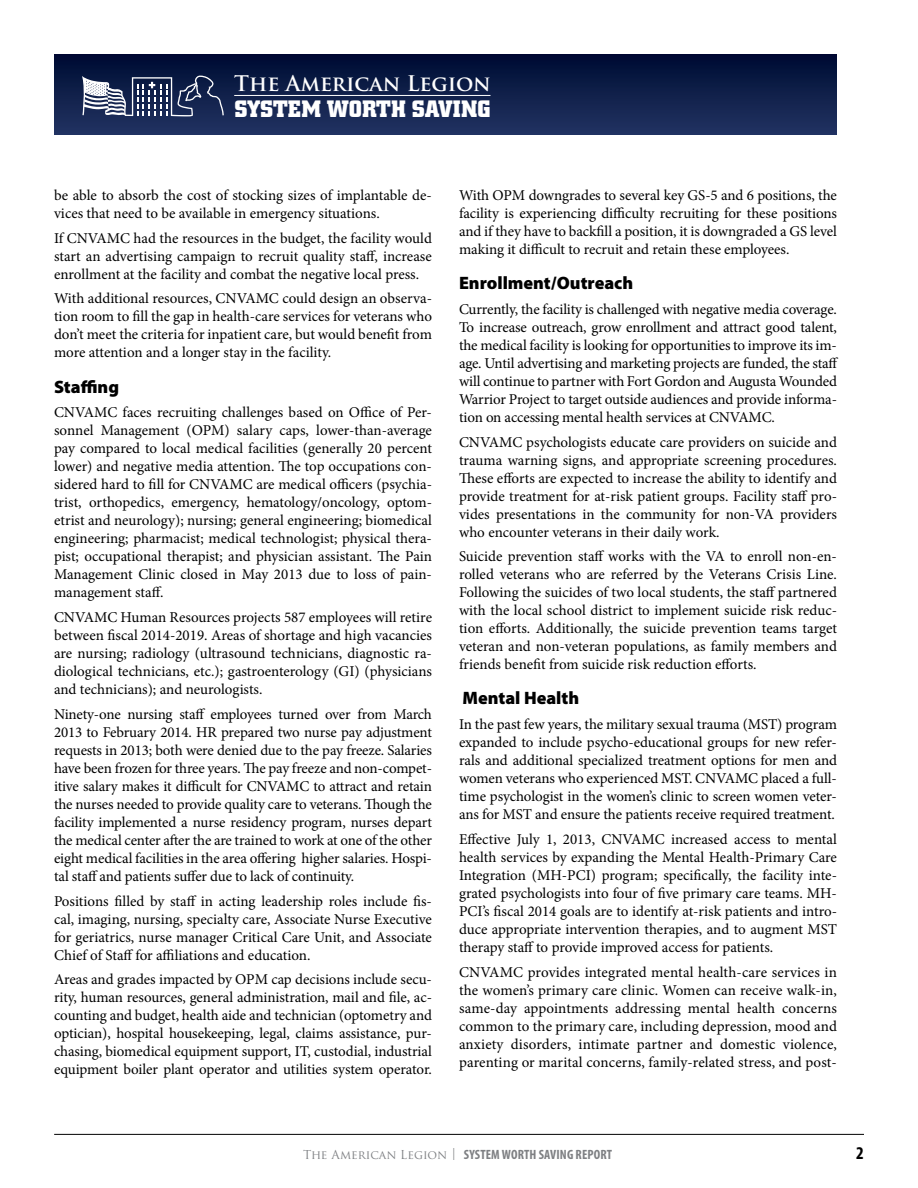
<style>
.page{position:relative;width:918px;height:1188px;background:#fff}
.page>*{position:absolute;margin:0;border:0;box-sizing:border-box;transform-origin:0 0}
.t1{font:700 23.4px "City";letter-spacing:.01em;color:#fff}
.t2{font:700 21px "Trajan Pro";color:#fff}
.t3{font:900 18px "Myriad Pro";color:#000}
.t4{font:700 condensed 18px "Myriad Pro";color:#000}
.t5{font:15px/18px "Minion Pro";letter-spacing:-.005em;color:#000;text-align:justify}
.t6{font:700 condensed 13.5px "Myriad Pro";letter-spacing:.01em;color:#7e8083}
.s1{font-family:"Trajan Pro";font-weight:400;font-stretch:normal;font-size:12px}
</style>
<div class="page">
<hr style="left:54px;top:1134px;width:810px;height:1px;background:#000">
<div style="left:54px;top:54px;width:783px;height:81px;background:linear-gradient(to bottom,#000b32,#223462)"></div>
<svg style="left:82px;top:76px;width:142px;height:40px"></svg>
<hr style="left:234px;top:95px;width:257px;height:1px;background:#fff">
<h2 class="t2" style="left:234px;top:71px;width:258px">The American Legion</h2>
<h1 class="t1" style="left:234px;top:96px;width:258px">SYSTEM WORTH SAVING</h1>
<p class="t5" style="left:54px;top:186px;width:379px">be able to absorb the cost of stocking sizes of implantable de&shy;vices that need to be available in emergency situations.</p>
<p class="t5" style="left:54px;top:229px;width:380px">If CNVAMC had the resources in the budget, the facility would start an advertising campaign to recruit quality staff, increase enrollment at the facility and combat the negative local press.</p>
<p class="t5" style="left:54px;top:290px;width:380px">With additional resources, CNVAMC could design an observa&shy;tion room to fill the gap in health-care services for veterans who don’t meet the criteria for inpatient care, but would benefit from more attention and a longer stay in the facility.</p>
<p class="t3" style="left:54px;top:376px;width:67px">Staffing</p>
<p class="t5" style="left:54px;top:404px;width:380px">CNVAMC faces recruiting challenges based on Office of Per&shy;sonnel Management (OPM) salary caps, lower-than-average pay compared to local medical facilities (generally 20 percent lower) and negative media attention. The top occupations con&shy;sidered hard to fill for CNVAMC are medical officers (psychia&shy;trist, orthopedics, emergency, hematology/oncology, optom&shy;etrist and neurology); nursing; general engineering; biomedical engineering; pharmacist; medical technologist; physical thera&shy;pist; occupational therapist; and physician assistant. The Pain Management Clinic closed in May 2013 due to loss of pain&shy;management staff.</p>
<p class="t5" style="left:54px;top:608px;width:380px">CNVAMC Human Resources projects 587 employees will retire between fiscal 2014-2019. Areas of shortage and high vacancies are nursing; radiology (ultrasound technicians, diagnostic ra&shy;diological technicians, etc.); gastroenterology (GI) (physicians and technicians); and neurologists.</p>
<p class="t5" style="left:54px;top:705px;width:380px">Ninety-one nursing staff employees turned over from March 2013 to February 2014. HR prepared two nurse pay adjustment requests in 2013; both were denied due to the pay freeze. Salaries have been frozen for three years. The pay freeze and non-compet&shy;itive salary makes it difficult for CNVAMC to attract and retain the nurses needed to provide quality care to veterans. Though the facility implemented a nurse residency program, nurses depart the medical center after the are trained to work at one of the other eight medical facilities in the area offering higher salaries. Hospi&shy;tal staff and patients suffer due to lack of continuity.</p>
<p class="t5" style="left:54px;top:892px;width:380px">Positions filled by staff in acting leadership roles include fis&shy;cal, imaging, nursing, specialty care, Associate Nurse Executive for geriatrics, nurse manager Critical Care Unit, and Associate Chief of Staff for affiliations and education.</p>
<p class="t5" style="left:54px;top:971px;width:380px">Areas and grades impacted by OPM cap decisions include secu&shy;rity, human resources, general administration, mail and file, ac&shy;counting and budget, health aide and technician (optometry and optician), hospital housekeeping, legal, claims assistance, pur&shy;chasing, biomedical equipment support, IT, custodial, industrial equipment boiler plant operator and utilities system operator.</p>
<p class="t5" style="left:459px;top:186px;width:380px">With OPM downgrades to several key GS-5 and 6 positions, the facility is experiencing difficulty recruiting for these positions and if they have to backfill a position, it is downgraded a GS level making it difficult to recruit and retain these employees.</p>
<p class="t3" style="left:459px;top:273px;width:176px">Enrollment/Outreach</p>
<p class="t5" style="left:459px;top:300px;width:381px">Currently, the facility is challenged with negative media coverage.<br>To increase outreach, grow enrollment and attract good talent, the medical facility is looking for opportunities to improve its im&shy;age. Until advertising and marketing projects are funded, the staff will continue to partner with Fort Gordon and Augusta Wounded Warrior Project to target outside audiences and provide informa&shy;tion on accessing mental health services at CNVAMC.</p>
<p class="t5" style="left:459px;top:433px;width:380px">CNVAMC psychologists educate care providers on suicide and trauma warning signs, and appropriate screening procedures.<br>These efforts are expected to increase the ability to identify and provide treatment for at-risk patient groups. Facility staff pro&shy;vides presentations in the community for non-VA providers who encounter veterans in their daily work.</p>
<p class="t5" style="left:459px;top:548px;width:380px">Suicide prevention staff works with the VA to enroll non-en&shy;rolled veterans who are referred by the Veterans Crisis Line.<br>Following the suicides of two local students, the staff partnered with the local school district to implement suicide risk reduc&shy;tion efforts. Additionally, the suicide prevention teams target veteran and non-veteran populations, as family members and friends benefit from suicide risk reduction efforts.</p>
<p class="t3" style="left:463px;top:688px;width:118px">Mental Health</p>
<p class="t5" style="left:459px;top:715px;width:380px">In the past few years, the military sexual trauma (MST) program expanded to include psycho-educational groups for new refer&shy;rals and additional specialized treatment options for men and women veterans who experienced MST. CNVAMC placed a full&shy;time psychologist in the women’s clinic to screen women veter&shy;ans for MST and ensure the patients receive required treatment.</p>
<p class="t5" style="left:459px;top:830px;width:380px">Effective July 1, 2013, CNVAMC increased access to mental health services by expanding the Mental Health-Primary Care Integration (MH-PCI) program; specifically, the facility inte&shy;grated psychologists into four of five primary care teams. MH-PCI’s fiscal 2014 goals are to identify at-risk patients and intro&shy;duce appropriate intervention therapies, and to augment MST therapy staff to provide improved access for patients.</p>
<p class="t5" style="left:459px;top:963px;width:380px">CNVAMC provides integrated mental health-care services in the women’s primary care clinic. Women can receive walk-in, same-day appointments addressing mental health concerns common to the primary care, including depression, mood and anxiety disorders, intimate partner and domestic violence, parenting or marital concerns, family-related stress, and post-</p>
<p class="t6" style="left:303px;top:1146px;width:311px"><span class="s1">The American Legion |</span> SYSTEM WORTH SAVING REPORT</p>
<p class="t4" style="left:856px;top:1142px;width:9px">2</p>
</div>
